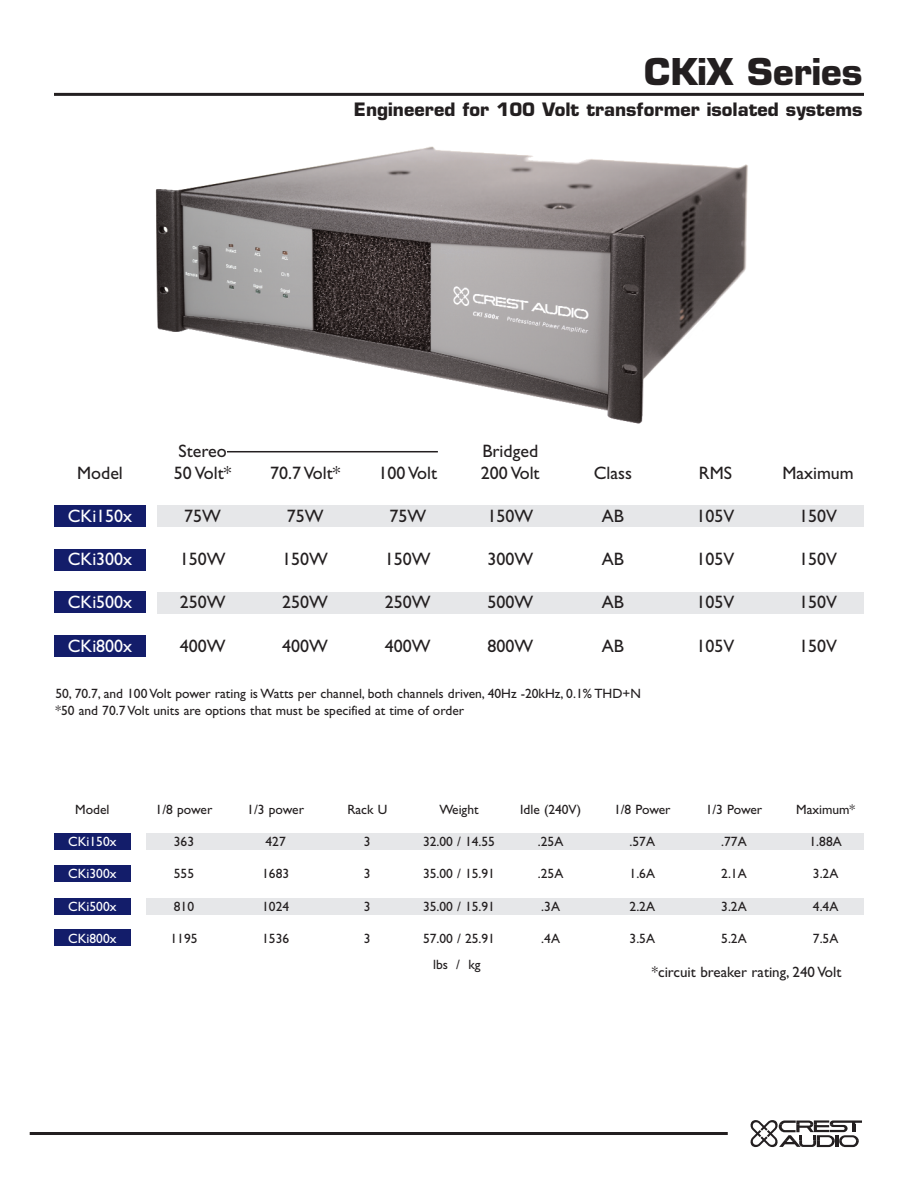
<style>
.page{position:relative;width:918px;height:1188px;background:#fff}
.page>*{position:absolute;margin:0;border:0;box-sizing:border-box;transform-origin:0 0}
.t1{font:700 36px "Eurostile";color:#231f20}
.t2{font:18px/21.6px "Gill Sans";color:#231f20}
.t3{font:700 18px "Eurostile";color:#231f20}
.t4{font:18px "Gill Sans";color:#fff}
.t5{font:15px "Gill Sans";color:#231f20}
.t6{font:13.5px/16.2px "Gill Sans";color:#231f20}
.t7{font:13.5px "Gill Sans";color:#fff}
</style>
<div class="page">
<img style="left:155px;top:146px;width:593px;height:278px">
<hr style="left:30px;top:1132px;width:698px;height:3px;background:#231f20">
<svg style="left:751px;top:1120px;width:111px;height:28px"></svg>
<hr style="left:54px;top:93px;width:810px;height:3px;background:#231f20">
<hr style="left:227px;top:451px;width:211px;height:1px;background:#231f20">
<div style="left:157px;top:505px;width:707px;height:21px;background:#e6e7e9"></div>
<div style="left:157px;top:592px;width:707px;height:22px;background:#e6e7e9"></div>
<div style="left:147px;top:833px;width:717px;height:17px;background:#e6e7e9"></div>
<div style="left:147px;top:898px;width:717px;height:17px;background:#e6e7e9"></div>
<div style="left:54px;top:505px;width:91px;height:21px;background:#131d6a"></div>
<div style="left:54px;top:549px;width:91px;height:21px;background:#131d6a"></div>
<div style="left:54px;top:591px;width:91px;height:22px;background:#131d6a"></div>
<div style="left:54px;top:635px;width:91px;height:22px;background:#131d6a"></div>
<div style="left:54px;top:834px;width:76px;height:16px;background:#131d6a"></div>
<div style="left:54px;top:866px;width:76px;height:16px;background:#131d6a"></div>
<div style="left:54px;top:898px;width:76px;height:17px;background:#131d6a"></div>
<div style="left:54px;top:929px;width:76px;height:17px;background:#131d6a"></div>
<h1 class="t1" style="left:644px;top:57px;width:220px">CKiX Series</h1>
<h2 class="t3" style="left:354px;top:102px;width:510px">Engineered for 100 Volt transformer isolated systems</h2>
<h2 class="t2" style="left:77px;top:464px;width:47px">Model</h2>
<h2 class="t4" style="left:68px;top:509px;width:66px">CKi150x</h2>
<h2 class="t4" style="left:68px;top:552px;width:66px">CKi300x</h2>
<h2 class="t4" style="left:68px;top:596px;width:66px">CKi500x</h2>
<h2 class="t4" style="left:68px;top:639px;width:66px">CKi800x</h2>
<h2 class="t2" style="left:174px;top:442px;width:59px">Stereo<br>50 Volt*</h2>
<h2 class="t2" style="left:184px;top:507px;width:38px">75W</h2>
<h2 class="t2" style="left:180px;top:550px;width:47px">150W</h2>
<h2 class="t2" style="left:180px;top:593px;width:47px">250W</h2>
<h2 class="t2" style="left:180px;top:636px;width:47px">400W</h2>
<h2 class="t2" style="left:270px;top:464px;width:72px">70.7 Volt*</h2>
<h2 class="t2" style="left:287px;top:507px;width:38px">75W</h2>
<h2 class="t2" style="left:282px;top:550px;width:47px">150W</h2>
<h2 class="t2" style="left:282px;top:593px;width:47px">250W</h2>
<h2 class="t2" style="left:282px;top:636px;width:47px">400W</h2>
<h2 class="t2" style="left:378px;top:464px;width:60px">100 Volt</h2>
<h2 class="t2" style="left:389px;top:507px;width:38px">75W</h2>
<h2 class="t2" style="left:385px;top:550px;width:47px">150W</h2>
<h2 class="t2" style="left:385px;top:593px;width:47px">250W</h2>
<h2 class="t2" style="left:385px;top:636px;width:47px">400W</h2>
<h2 class="t2" style="left:481px;top:442px;width:60px">Bridged<br>200 Volt</h2>
<h2 class="t2" style="left:487px;top:507px;width:47px">150W</h2>
<h2 class="t2" style="left:487px;top:550px;width:47px">300W</h2>
<h2 class="t2" style="left:487px;top:593px;width:47px">500W</h2>
<h2 class="t2" style="left:487px;top:636px;width:47px">800W</h2>
<h2 class="t2" style="left:594px;top:464px;width:40px">Class</h2>
<h2 class="t2" style="left:602px;top:507px;width:24px">AB</h2>
<h2 class="t2" style="left:602px;top:550px;width:24px">AB</h2>
<h2 class="t2" style="left:602px;top:593px;width:24px">AB</h2>
<h2 class="t2" style="left:602px;top:636px;width:24px">AB</h2>
<h2 class="t2" style="left:699px;top:464px;width:35px">RMS</h2>
<h2 class="t2" style="left:696px;top:507px;width:39px">105V</h2>
<h2 class="t2" style="left:696px;top:550px;width:39px">105V</h2>
<h2 class="t2" style="left:696px;top:593px;width:39px">105V</h2>
<h2 class="t2" style="left:696px;top:636px;width:39px">105V</h2>
<h2 class="t2" style="left:782px;top:464px;width:73px">Maximum</h2>
<h2 class="t2" style="left:799px;top:507px;width:39px">150V</h2>
<h2 class="t2" style="left:799px;top:550px;width:39px">150V</h2>
<h2 class="t2" style="left:799px;top:593px;width:39px">150V</h2>
<h2 class="t2" style="left:799px;top:636px;width:39px">150V</h2>
<p class="t6" style="left:56px;top:687px;width:587px">50, 70.7, and 100 Volt power rating is Watts per channel, both channels driven, 40Hz -20kHz, 0.1% THD+N *50 and 70.7 Volt units are options that must be specified at time of order</p>
<p class="t6" style="left:75px;top:802px;width:36px">Model</p>
<p class="t7" style="left:68px;top:836px;width:50px">CKi150x</p>
<p class="t7" style="left:68px;top:869px;width:50px">CKi300x</p>
<p class="t7" style="left:68px;top:901px;width:50px">CKi500x</p>
<p class="t7" style="left:68px;top:934px;width:50px">CKi800x</p>
<p class="t6" style="left:156px;top:802px;width:58px">1/8 power</p>
<p class="t6" style="left:174px;top:835px;width:22px">363</p>
<p class="t6" style="left:174px;top:867px;width:22px">555</p>
<p class="t6" style="left:174px;top:900px;width:22px">810</p>
<p class="t6" style="left:171px;top:932px;width:28px">1195</p>
<p class="t6" style="left:247px;top:802px;width:58px">1/3 power</p>
<p class="t6" style="left:266px;top:835px;width:22px">427</p>
<p class="t6" style="left:262px;top:867px;width:28px">1683</p>
<p class="t6" style="left:262px;top:900px;width:28px">1024</p>
<p class="t6" style="left:262px;top:932px;width:28px">1536</p>
<p class="t6" style="left:347px;top:802px;width:41px">Rack U</p>
<p class="t6" style="left:364px;top:835px;width:8px">3</p>
<p class="t6" style="left:364px;top:867px;width:8px">3</p>
<p class="t6" style="left:364px;top:900px;width:8px">3</p>
<p class="t6" style="left:364px;top:932px;width:8px">3</p>
<p class="t6" style="left:439px;top:802px;width:41px">Weight</p>
<p class="t6" style="left:423px;top:835px;width:73px">32.00 / 14.55</p>
<p class="t6" style="left:423px;top:867px;width:73px">35.00 / 15.91</p>
<p class="t6" style="left:423px;top:900px;width:73px">35.00 / 15.91</p>
<p class="t6" style="left:423px;top:932px;width:73px">57.00 / 25.91</p>
<p class="t6" style="left:520px;top:802px;width:62px">Idle (240V)</p>
<p class="t6" style="left:538px;top:835px;width:27px">.25A</p>
<p class="t6" style="left:538px;top:867px;width:27px">.25A</p>
<p class="t6" style="left:541px;top:900px;width:20px">.3A</p>
<p class="t6" style="left:541px;top:932px;width:20px">.4A</p>
<p class="t6" style="left:614px;top:802px;width:58px">1/8 Power</p>
<p class="t6" style="left:630px;top:835px;width:27px">.57A</p>
<p class="t6" style="left:630px;top:867px;width:27px">1.6A</p>
<p class="t6" style="left:630px;top:900px;width:27px">2.2A</p>
<p class="t6" style="left:630px;top:932px;width:27px">3.5A</p>
<p class="t6" style="left:706px;top:802px;width:58px">1/3 Power</p>
<p class="t6" style="left:721px;top:835px;width:27px">.77A</p>
<p class="t6" style="left:721px;top:867px;width:27px">2.1A</p>
<p class="t6" style="left:721px;top:900px;width:27px">3.2A</p>
<p class="t6" style="left:721px;top:932px;width:27px">5.2A</p>
<p class="t6" style="left:796px;top:802px;width:61px">Maximum*</p>
<p class="t6" style="left:810px;top:835px;width:34px">1.88A</p>
<p class="t6" style="left:813px;top:867px;width:27px">3.2A</p>
<p class="t6" style="left:813px;top:900px;width:27px">4.4A</p>
<p class="t6" style="left:813px;top:932px;width:27px">7.5A</p>
<p class="t6" style="left:433px;top:958px;width:49px">lbs / kg</p>
<p class="t5" style="left:652px;top:966px;width:191px">*circuit breaker rating, 240 Volt</p>
</div>
